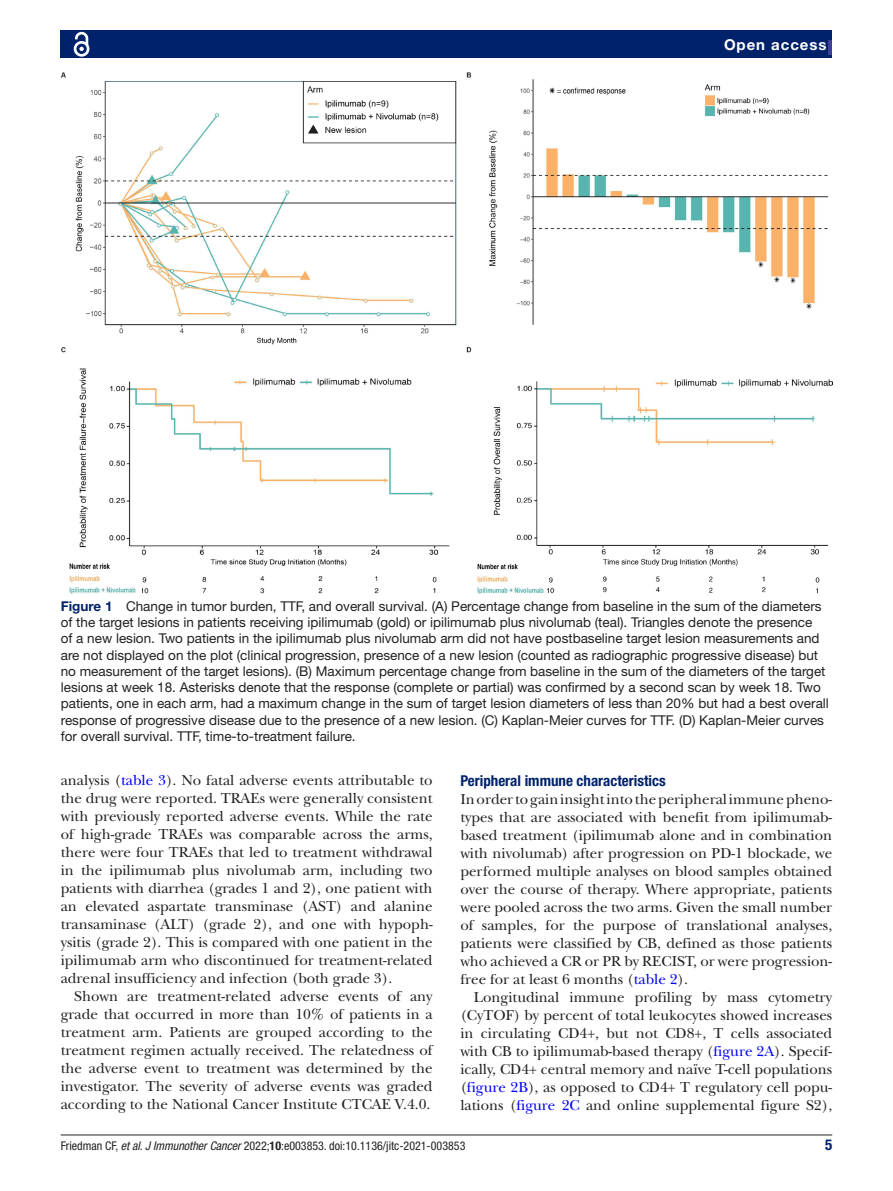
<style>
.page{position:relative;width:893px;height:1191px;background:#fff}
.page>*{position:absolute;margin:0;border:0;box-sizing:border-box;transform-origin:0 0}
.t1{font:15px/18px "New Baskerville";color:#231f20;text-align:justify}
.t2{font:700 condensed 15px "Helvetica Neue LT Std";color:#00226b}
.t3{font:700 15px "Helvetica Neue LT Std";letter-spacing:.065em;color:#fff}
.t4{font:13.5px/16.2px "Helvetica Neue LT Std";color:#231f20}
.t5{font:condensed 12px "Helvetica Neue LT Std";color:#231f20}
.s1{font-weight:700;color:#00226b}
.s2{color:#00f}
.s3{font-style:italic}
.s4{font-weight:700}
</style>
<div class="page">
<hr style="left:61px;top:1134px;width:771px;height:1px;background:#231f20">
<div style="left:61px;top:31px;width:771px;height:27px;background:#00226b"></div>
<hr style="left:828px;top:40px;width:4px;height:15px;background:#414099">
<svg style="left:73px;top:31px;width:17px;height:26px"></svg>
<img style="left:61px;top:73px;width:771px;height:520px">
<p class="t3" style="left:724px;top:35px;width:104px">Open access</p>
<p class="t4" style="left:61px;top:598px;width:770px"><span class="s1">Figure 1</span> Change in tumor burden, TTF, and overall survival. (A) Percentage change from baseline in the sum of the diameters of the target lesions in patients receiving ipilimumab (gold) or ipilimumab plus nivolumab (teal). Triangles denote the presence<br>of a new lesion. Two patients in the ipilimumab plus nivolumab arm did not have postbaseline target lesion measurements and are not displayed on the plot (clinical progression, presence of a new lesion (counted as radiographic progressive disease) but no measurement of the target lesions). (B) Maximum percentage change from baseline in the sum of the diameters of the target lesions at week 18. Asterisks denote that the response (complete or partial) was confirmed by a second scan by week 18. Two patients, one in each arm, had a maximum change in the sum of target lesion diameters of less than 20% but had a best overall response of progressive disease due to the presence of a new lesion. (C) Kaplan-Meier curves for TTF. (D) Kaplan-Meier curves for overall survival. TTF, time-to-treatment failure.</p>
<p class="t1" style="left:61px;top:771px;width:373px">analysis (<span class="s2">table 3</span>). No fatal adverse events attributable to the drug were reported. TRAEs were generally consistent with previously reported adverse events. While the rate of high-grade TRAEs was comparable across the arms, there were four TRAEs that led to treatment withdrawal in the ipilimumab plus nivolumab arm, including two patients with diarrhea (grades 1 and 2), one patient with an elevated aspartate transminase (AST) and alanine transaminase (ALT) (grade 2), and one with hypoph&shy;ysitis (grade 2). This is compared with one patient in the ipilimumab arm who discontinued for treatment-related adrenal insufficiency and infection (both grade 3).</p>
<p class="t1" style="left:61px;top:987px;width:373px;text-indent:14px">Shown are treatment-related adverse events of any grade that occurred in more than 10% of patients in a treatment arm. Patients are grouped according to the treatment regimen actually received. The relatedness of the adverse event to treatment was determined by the investigator. The severity of adverse events was graded according to the National Cancer Institute CTCAE V.4.0.</p>
<p class="t2" style="left:460px;top:771px;width:207px">Peripheral immune characteristics</p>
<p class="t1" style="left:460px;top:790px;width:373px">In order to gain insight into the peripheral immune pheno&shy;types that are associated with benefit from ipilimumab&shy;based treatment (ipilimumab alone and in combination with nivolumab) after progression on PD-1 blockade, we performed multiple analyses on blood samples obtained over the course of therapy. Where appropriate, patients were pooled across the two arms. Given the small number of samples, for the purpose of translational analyses, patients were classified by CB, defined as those patients who achieved a CR or PR by RECIST, or were progression&shy;free for at least 6 months (<span class="s2">table 2</span>).</p>
<p class="t1" style="left:460px;top:988px;width:373px;text-indent:14px">Longitudinal immune profiling by mass cytometry (CyTOF) by percent of total leukocytes showed increases in circulating CD4+, but not CD8+, T cells associated with CB to ipilimumab-based therapy (<span class="s2">figure 2A</span>). Specif&shy;ically, CD4+ central memory and naïve T-cell populations (<span class="s2">figure 2B</span>), as opposed to CD4+ T regulatory cell popu&shy;lations (<span class="s2">figure 2C</span> and online supplemental figure S2),</p>
<p class="t5" style="left:61px;top:1138px;width:406px">Friedman CF, <span class="s3">et al</span>. <span class="s3">J Immunother Cancer</span> 2022;<span class="s4">10</span>:e003853. doi:10.1136/jitc-2021-003853</p>
<p class="t2" style="left:825px;top:1135px;width:9px">5</p>
</div>
